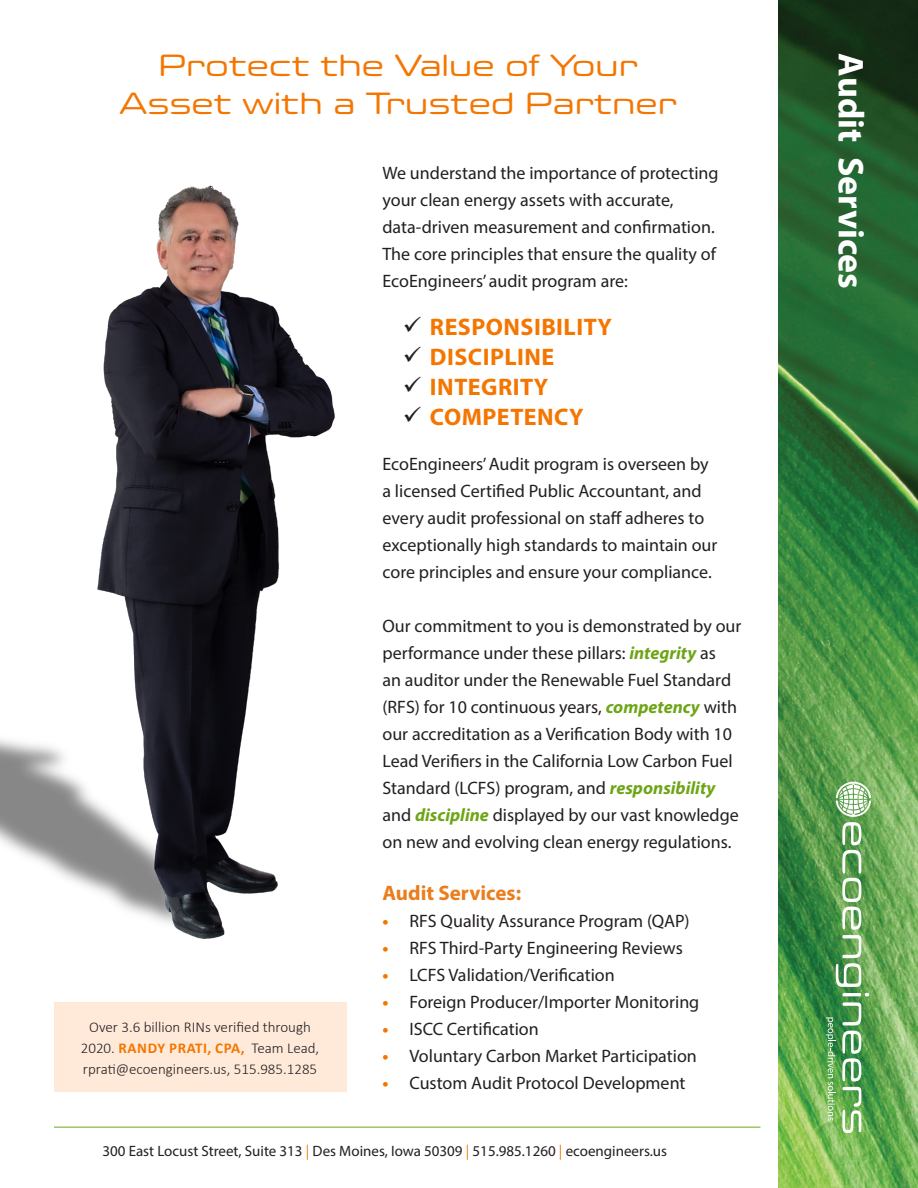
<style>
.page{position:relative;width:918px;height:1188px;background:#fff}
.page>*{position:absolute;margin:0;border:0;box-sizing:border-box;transform-origin:0 0}
.t1{font:700 36px "Myriad Pro";color:#fff}
.t2{font:31.5px/37.8px "Eurostile Candy LT Pro";color:#f47600;text-align:center}
.t3{font:700 24px "Myriad Pro";letter-spacing:.02em;color:#f47600}
.t4{font:700 21px "Myriad Pro";color:#ea7e1d}
.t5{font:18px/27px "Myriad Pro";color:#231f20}
.t6{font:300 15px/21px "Calibri";color:#231f20;text-align:center}
.t7{font:15px "Myriad Pro";color:#231f20}
.s1{font-weight:700;color:#f47600}
.s2{font-weight:700;font-style:italic;color:#6ea516}
.s3{color:#f47600}
</style>
<div class="page">
<img style="left:778px;top:0;width:140px;height:1188px">
<hr style="left:54px;top:1127px;width:706px;height:1px;background:#6ea516">
<svg style="left:826px;top:1017px;width:9px;height:104px"></svg>
<svg style="left:842px;top:993px;width:27px;height:32px"></svg>
<svg style="left:842px;top:1031px;width:19px;height:102px"></svg>
<svg style="left:836px;top:782px;width:35px;height:205px"></svg>
<div style="left:54px;top:1002px;width:292px;height:90px;background:#ffeada"></div>
<img style="left:0;top:186px;width:334px;height:752px">
<p class="t2" style="left:119px;top:47px;width:559px">Protect the Value of Your<br>Asset with a Trusted Partner</p>
<p class="t6" style="left:81px;top:1016px;width:240px">Over 3.6 billion RINs verified through<br>2020. <span class="s1">RANDY PRATI, CPA,</span> Team Lead, rprati@ecoengineers.us, 515.985.1285</p>
<p class="t5" style="left:382px;top:159px;width:338px">We understand the importance of protecting your clean energy assets with accurate, data-driven measurement and confirmation.<br>The core principles that ensure the quality of EcoEngineers’ audit program are:</p>
<p class="t3" style="left:430px;top:311px;width:183px">RESPONSIBILITY</p>
<p class="t3" style="left:430px;top:341px;width:126px">DISCIPLINE</p>
<p class="t3" style="left:430px;top:371px;width:120px">INTEGRITY</p>
<p class="t3" style="left:430px;top:401px;width:155px">COMPETENCY</p>
<p class="t5" style="left:382px;top:450px;width:336px">EcoEngineers’ Audit program is overseen by a licensed Certified Public Accountant, and every audit professional on staff adheres to exceptionally high standards to maintain our core principles and ensure your compliance.</p>
<p class="t5" style="left:382px;top:612px;width:360px">Our commitment to you is demonstrated by our performance under these pillars: <span class="s2">integrity</span> as<br>an auditor under the Renewable Fuel Standard (RFS) for 10 continuous years, <span class="s2">competency</span> with our accreditation as a Verification Body with 10<br>Lead Verifiers in the California Low Carbon Fuel Standard (LCFS) program, and <span class="s2">responsibility </span>and <span class="s2">discipline</span> displayed by our vast knowledge on new and evolving clean energy regulations.</p>
<p class="t4" style="left:382px;top:879px;width:140px">Audit Services:</p>
<p class="t5" style="left:382px;top:907px;width:309px"><span class="s1">•</span> RFS Quality Assurance Program (QAP)</p>
<p class="t5" style="left:382px;top:934px;width:302px"><span class="s1">•</span> RFS Third-Party Engineering Reviews</p>
<p class="t5" style="left:382px;top:961px;width:234px"><span class="s1">•</span> LCFS Validation/Verification</p>
<p class="t5" style="left:382px;top:988px;width:318px"><span class="s1">•</span> Foreign Producer/Importer Monitoring</p>
<p class="t5" style="left:382px;top:1015px;width:158px"><span class="s1">•</span> ISCC Certification</p>
<p class="t5" style="left:382px;top:1042px;width:316px"><span class="s1">•</span> Voluntary Carbon Market Participation</p>
<p class="t5" style="left:382px;top:1069px;width:305px"><span class="s1">•</span> Custom Audit Protocol Development</p>
<p class="t7" style="left:102px;top:1142px;width:566px">300 East Locust Street, Suite 313 <span class="s3">|</span> Des Moines, Iowa 50309 <span class="s3">|</span> 515.985.1260 <span class="s3">|</span> ecoengineers.us</p>
<h1 class="t1" style="left:874px;top:53px;width:237px;rotate:90deg">Audit Services</h1>
</div>
